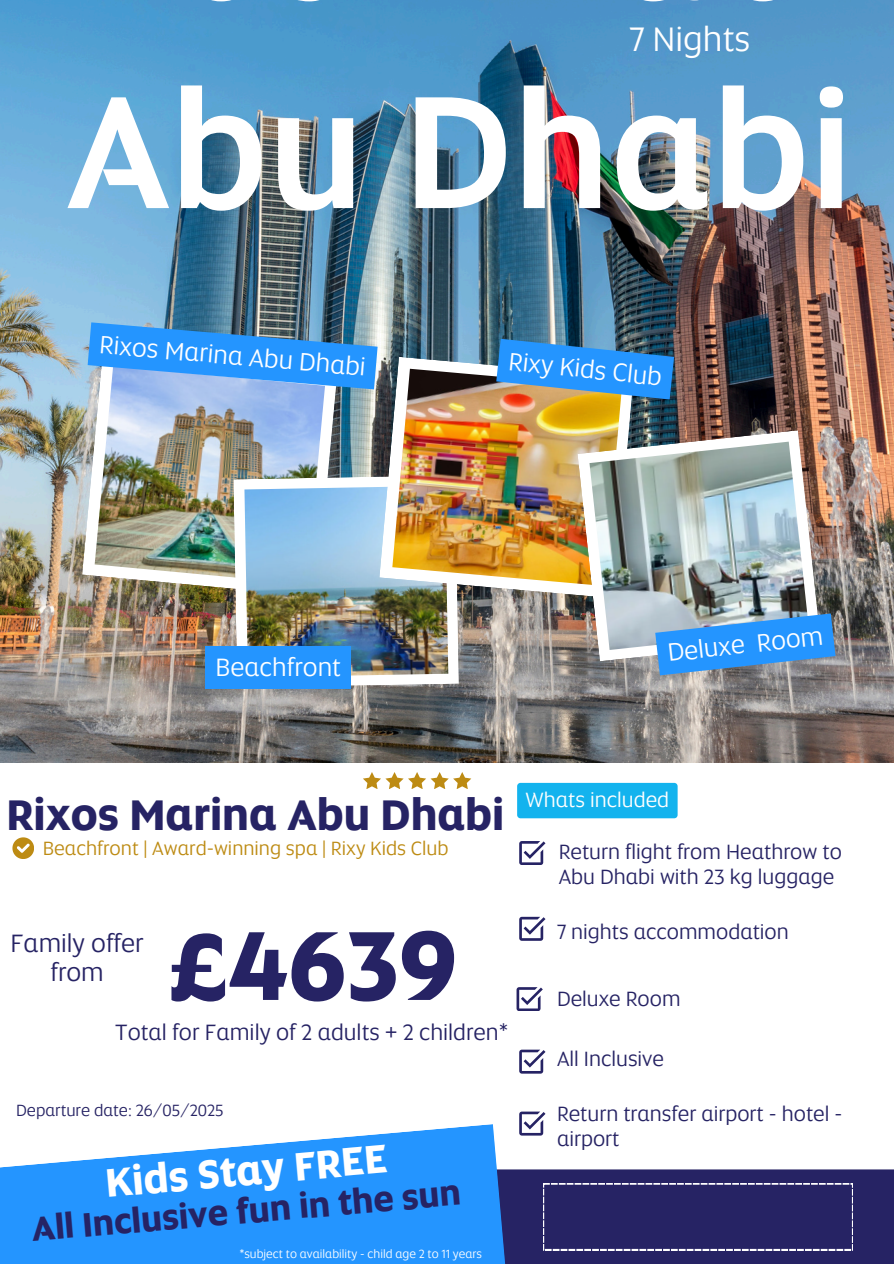
<style>
.page{position:relative;width:894px;height:1264px;background:#fff}
.page>*{position:absolute;margin:0;border:0;box-sizing:border-box;transform-origin:0 0}
.t1{font:500 162.75px "Etihad Altis";color:#fff}
.t2{font:700 99.45px "Etihad Altis";color:#262364}
.t3{font:700 43.5px "Etihad Altis";color:#262364}
.t4{font:700 40.5px "Etihad Altis";color:#fff}
.t5{font:700 34.5px "Etihad Altis";color:#262364}
.t6{font:34.5px "Etihad Altis";color:#fff}
.t7{font:25.5px "Etihad Altis";color:#fff}
.t8{font:25.5px/28.2px "Etihad Altis";color:#262364;text-align:center}
.t9{font:22.5px "Etihad Altis";color:#262364}
.t10{font:21px/24.8px "Etihad Altis";color:#262364}
.t11{font:21px "Etihad Altis";color:#fff}
.t12{font:19.5px "Etihad Altis";color:#bd8b13}
.t13{font:16.5px "Etihad Altis";color:#262364}
.t14{font:12px "Etihad Altis";color:#fff}
</style>
<div class="page">
<img style="left:0;top:0;width:893px;height:763px">
<img style="left:82px;top:354px;width:255px;height:242px">
<img style="left:95px;top:389px;width:230px;height:195px">
<img style="left:233px;top:475px;width:225px;height:212px">
<img style="left:244px;top:486px;width:204px;height:191px">
<img style="left:379px;top:357px;width:254px;height:241px">
<img style="left:392px;top:369px;width:229px;height:217px">
<img style="left:577px;top:430px;width:243px;height:231px">
<img style="left:589px;top:441px;width:219px;height:209px">
<svg style="left:519px;top:841px;width:26px;height:23px"></svg>
<svg style="left:519px;top:916px;width:26px;height:24px"></svg>
<svg style="left:516px;top:987px;width:26px;height:23px"></svg>
<svg style="left:519px;top:1049px;width:26px;height:24px"></svg>
<svg style="left:519px;top:1111px;width:26px;height:24px"></svg>
<div style="left:0;top:1169px;width:893px;height:94px;background:#262364"></div>
<svg style="left:0;top:1124px;width:516px;height:139px;fill:#2495ff"></svg>
<svg style="left:363px;top:772px;width:108px;height:16px"></svg>
<svg style="left:12px;top:837px;width:22px;height:21px"></svg>
<svg style="left:543px;top:1183px;width:309px;height:66px"></svg>
<img style="left:496px;top:339px;width:178px;height:60px">
<div style="left:517px;top:783px;width:160px;height:35px;background:#13b3ee"></div>
<img style="left:88px;top:322px;width:289px;height:67px">
<div style="left:205px;top:646px;width:146px;height:43px;background:#2495ff"></div>
<svg style="left:655px;top:613px;width:180px;height:62px;background:#4b99e2"></svg>
<h1 class="t6" style="left:629px;top:16px;width:122px">7 Nights</h1>
<p class="t1" style="left:67px;top:47px;width:787px">Abu Dhabi</p>
<p class="t7" style="left:101px;top:327px;width:268px;rotate:5deg">Rixos Marina Abu Dhabi</p>
<h6 class="t7" style="left:215px;top:651px;width:127px">Beachfront</h6>
<p class="t7" style="left:510px;top:344px;width:155px;rotate:6deg">Rixy Kids Club</p>
<h6 class="t7" style="left:665px;top:636px;width:158px;rotate:-6deg">Deluxe Room</h6>
<h3 class="t3" style="left:6px;top:786px;width:499px">Rixos Marina Abu Dhabi</h3>
<p class="t12" style="left:43px;top:835px;width:407px">Beachfront | Award-winning spa | Rixy Kids Club</p>
<p class="t8" style="left:11px;top:929px;width:134px">Family offer from</p>
<p class="t2" style="left:168px;top:901px;width:291px">£4639</p>
<p class="t9" style="left:115px;top:1018px;width:394px">Total for Family of 2 adults + 2 children*</p>
<h2 class="t13" style="left:16px;top:1099px;width:209px">Departure date: 26/05/2025</h2>
<p class="t4" style="left:103px;top:1157px;width:284px;rotate:-5deg">Kids Stay FREE</p>
<p class="t5" style="left:30px;top:1207px;width:432px;rotate:-5deg">All Inclusive fun in the sun</p>
<p class="t14" style="left:239px;top:1245px;width:244px">*subject to availability - child age 2 to 11 years</p>
<h5 class="t11" style="left:525px;top:786px;width:145px">Whats included</h5>
<h6 class="t10" style="left:558px;top:839px;width:284px">Return flight from Heathrow to<br>Abu Dhabi with 23 kg luggage</h6>
<p class="t10" style="left:557px;top:919px;width:233px">7 nights accommodation</p>
<p class="t10" style="left:557px;top:986px;width:125px">Deluxe Room</p>
<p class="t10" style="left:557px;top:1046px;width:109px">All Inclusive</p>
<h6 class="t10" style="left:557px;top:1101px;width:287px">Return transfer airport - hotel - airport</h6>
</div>
